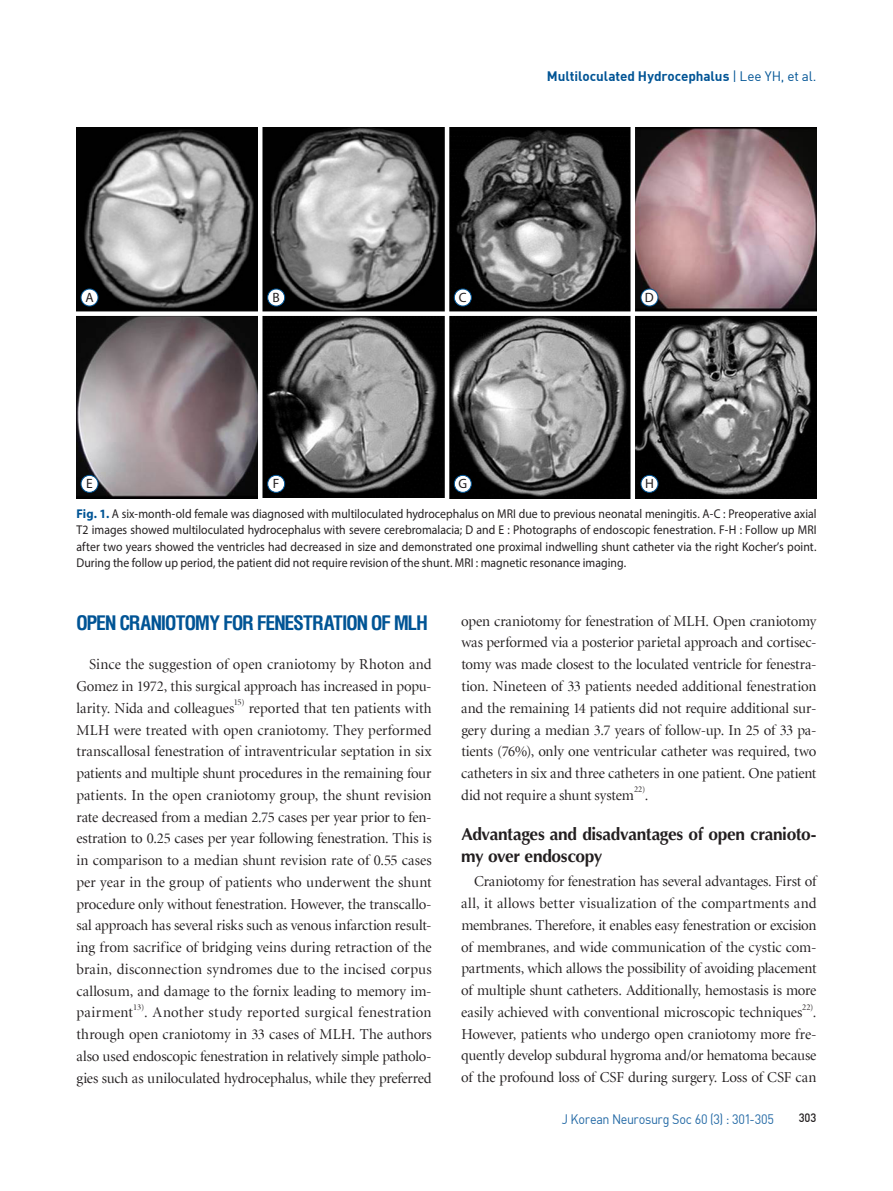
<style>
.page{position:relative;width:893px;height:1191px;background:#fff}
.page>*{position:absolute;margin:0;border:0;box-sizing:border-box;transform-origin:0 0}
.큰타이틀{font:700 condensed 19.5px "Helvetica";letter-spacing:-.06em;color:#005495}
.작은타이틀{font:700 17.25px/21.8px "Optima";letter-spacing:-.02em;color:#231f20}
.본문_영문_-s{font:15px/21.8px "Minion LT Display";letter-spacing:-.01em;color:#231f20;text-align:justify}
.t1{font:700 13.5px "DIN";letter-spacing:-.005em;color:#005495}
.t2{font:13.5px "DIN";letter-spacing:-.02em;color:#2369a5;scale:.93 1}
.표머리-s{font:13.5px "Myriad Pro";color:#231f20}
.표와그림제목-s{font:12.75px/16.5px "Myriad Pro";color:#231f20;text-align:justify;scale:.92 1}
.t3{font:12px "Dinmed";color:#231f20;scale:.93 1}
.본문_영문_-s-2{font:8.7px "Minion LT Display";letter-spacing:.005em;color:#231f20}
.s1{font-weight:400}
.s2{font-weight:700;color:#005495}
</style>
<div class="page">
<img style="left:77px;top:128px;width:739px;height:370px">
<div style="left:81px;top:289px;width:17px;height:17px;background:#fff;border-radius:50%"></div>
<div style="left:81px;top:289px;width:17px;height:17px;border:1px solid #005495;border-radius:50%"></div>
<div style="left:81px;top:475px;width:17px;height:17px;background:#fff;border-radius:50%"></div>
<div style="left:81px;top:475px;width:17px;height:17px;border:1px solid #005495;border-radius:50%"></div>
<div style="left:268px;top:289px;width:17px;height:17px;background:#fff;border-radius:50%"></div>
<div style="left:267px;top:289px;width:18px;height:17px;border:1px solid #005495;border-radius:50%"></div>
<div style="left:268px;top:475px;width:17px;height:17px;background:#fff;border-radius:50%"></div>
<div style="left:267px;top:475px;width:18px;height:17px;border:1px solid #005495;border-radius:50%"></div>
<div style="left:454px;top:289px;width:17px;height:17px;background:#fff;border-radius:50%"></div>
<div style="left:454px;top:289px;width:18px;height:17px;border:1px solid #005495;border-radius:50%"></div>
<div style="left:454px;top:475px;width:17px;height:17px;background:#fff;border-radius:50%"></div>
<div style="left:454px;top:475px;width:18px;height:17px;border:1px solid #005495;border-radius:50%"></div>
<div style="left:641px;top:289px;width:17px;height:17px;background:#fff;border-radius:50%"></div>
<div style="left:641px;top:289px;width:17px;height:17px;border:1px solid #005495;border-radius:50%"></div>
<div style="left:641px;top:475px;width:17px;height:17px;background:#fff;border-radius:50%"></div>
<div style="left:641px;top:475px;width:17px;height:17px;border:1px solid #005495;border-radius:50%"></div>
<hr style="left:258px;top:126px;width:4px;height:376px;background:#fff">
<hr style="left:445px;top:126px;width:4px;height:376px;background:#fff">
<div style="left:630px;top:126px;width:5px;height:376px;background:#fff"></div>
<div style="left:75px;top:311px;width:744px;height:5px;background:#fff"></div>
<p class="표머리-s" style="left:85px;top:289px;width:10px">A</p>
<p class="표머리-s" style="left:272px;top:289px;width:9px">B</p>
<p class="t1" style="left:547px;top:68px;width:271px">Multiloculated Hydrocephalus <span class="s1">| Lee YH, et al.</span></p>
<p class="표머리-s" style="left:459px;top:289px;width:9px">C</p>
<p class="표머리-s" style="left:645px;top:289px;width:10px">D</p>
<p class="표머리-s" style="left:458px;top:475px;width:10px">G</p>
<p class="표머리-s" style="left:645px;top:475px;width:10px">H</p>
<p class="표와그림제목-s" style="left:77px;top:505px;width:806px"><span class="s2">Fig. 1.</span> A six-month-old female was diagnosed with multiloculated hydrocephalus on MRI due to previous neonatal meningitis. A-C : Preoperative axial T2 images showed multiloculated hydrocephalus with severe cerebromalacia; D and E : Photographs of endoscopic fenestration. F-H : Follow up MRI after two years showed the ventricles had decreased in size and demonstrated one proximal indwelling shunt catheter via the right Kocher’s point.<br>During the follow up period, the patient did not require revision of the shunt. MRI : magnetic resonance imaging.</p>
<p class="표머리-s" style="left:86px;top:475px;width:8px">E</p>
<p class="표머리-s" style="left:273px;top:475px;width:8px">F</p>
<p class="큰타이틀" style="left:76px;top:609px;width:353px">OPEN CRANIOTOMY FOR FENESTRATION OF MLH</p>
<p class="본문_영문_-s" style="left:76px;top:654px;width:357px;text-indent:13px">Since the suggestion of open craniotomy by Rhoton and Gomez in 1972, this surgical approach has increased in popu&shy;larity. Nida and colleagues</p>
<p class="본문_영문_-s-2" style="left:234px;top:698px;width:12px">15)</p>
<p class="본문_영문_-s" style="left:76px;top:697px;width:357px;text-indent:172px">reported that ten patients with MLH were treated with open craniotomy. They performed transcallosal fenestration of intraventricular septation in six patients and multiple shunt procedures in the remaining four patients. In the open craniotomy group, the shunt revision rate decreased from a median 2.75 cases per year prior to fen&shy;estration to 0.25 cases per year following fenestration. This is in comparison to a median shunt revision rate of 0.55 cases per year in the group of patients who underwent the shunt procedure only without fenestration. However, the transcallo&shy;sal approach has several risks such as venous infarction result&shy;ing from sacrifice of bridging veins during retraction of the brain, disconnection syndromes due to the incised corpus callosum, and damage to the fornix leading to memory im&shy;pairment</p>
<p class="본문_영문_-s-2" style="left:133px;top:1003px;width:13px">13)</p>
<p class="본문_영문_-s" style="left:76px;top:1002px;width:357px;text-indent:68px">. Another study reported surgical fenestration through open craniotomy in 33 cases of MLH. The authors also used endoscopic fenestration in relatively simple patholo&shy;gies such as uniloculated hydrocephalus, while they preferred</p>
<p class="본문_영문_-s" style="left:461px;top:610px;width:357px">open craniotomy for fenestration of MLH. Open craniotomy was performed via a posterior parietal approach and cortisec&shy;tomy was made closest to the loculated ventricle for fenestra&shy;tion. Nineteen of 33 patients needed additional fenestration and the remaining 14 patients did not require additional sur&shy;gery during a median 3.7 years of follow-up. In 25 of 33 pa&shy;tients (76%), only one ventricular catheter was required, two catheters in six and three catheters in one patient. One patient did not require a shunt system</p>
<p class="본문_영문_-s-2" style="left:634px;top:785px;width:12px">22)</p>
<p class="본문_영문_-s" style="left:645px;top:784px;width:5px">.</p>
<p class="작은타이틀" style="left:461px;top:823px;width:357px">Advantages and disadvantages of open cranioto&shy;my over endoscopy</p>
<p class="본문_영문_-s" style="left:461px;top:871px;width:357px;text-indent:13px">Craniotomy for fenestration has several advantages. First of all, it allows better visualization of the compartments and membranes. Therefore, it enables easy fenestration or excision of membranes, and wide communication of the cystic com&shy;partments, which allows the possibility of avoiding placement of multiple shunt catheters. Additionally, hemostasis is more easily achieved with conventional microscopic techniques</p>
<p class="본문_영문_-s-2" style="left:802px;top:1002px;width:13px">22)</p>
<p class="본문_영문_-s" style="left:461px;top:1001px;width:357px;text-indent:352px">.<br>However, patients who undergo open craniotomy more fre&shy;quently develop subdural hygroma and/or hematoma because of the profound loss of CSF during surgery. Loss of CSF can</p>
<p class="t2" style="left:562px;top:1110px;width:230px">J Korean Neurosurg Soc 60 (3) : 301-305</p>
<p class="t3" style="left:799px;top:1109px;width:21px">303</p>
</div>
